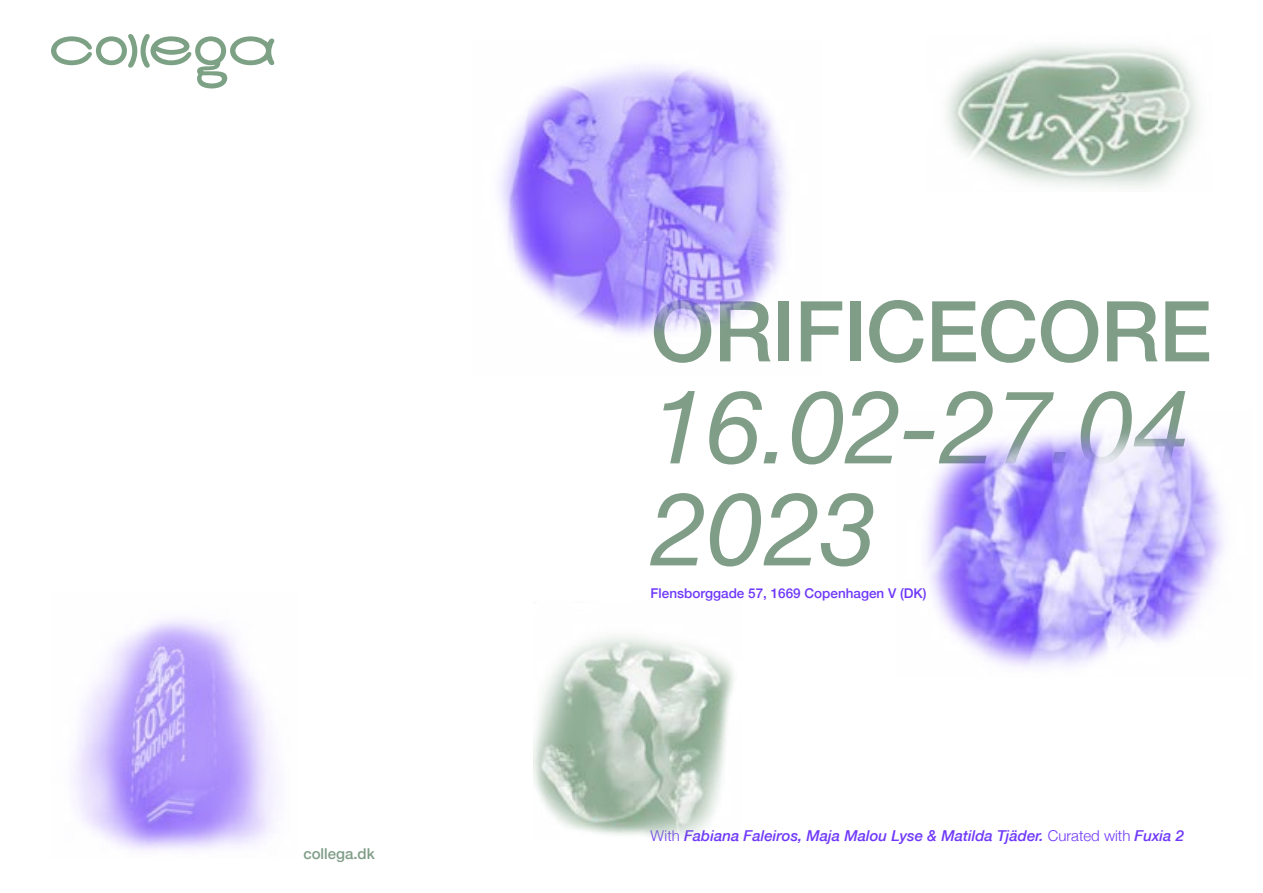
<style>
.page{position:relative;width:1263px;height:893px;background:#fff}
.page>*{position:absolute;margin:0;border:0;box-sizing:border-box;transform-origin:0 0}
.t1{font:italic 102px/102px "Helvetica Neue";letter-spacing:-.01em;color:#7f9d87}
.t2{font:500 84px "Helvetica Neue";letter-spacing:-.01em;color:#7f9d87}
.t3{font:italic 500 15px "Helvetica Neue";color:#6f38f9}
.t4{font:500 15px "Helvetica Neue";color:#7f9d87}
.t5{font:500 13.5px "Helvetica Neue";color:#6f38f9}
.s1{font-weight:300;font-style:normal}
</style>
<div class="page">
<img style="left:947px;top:45px;width:252px;height:143px">
<img style="left:498px;top:65px;width:289px;height:270px">
<img style="left:925px;top:427px;width:299px;height:241px">
<img style="left:534px;top:636px;width:200px;height:203px">
<img style="left:73px;top:619px;width:205px;height:232px">
<svg style="left:51px;top:34px;width:223px;height:54px"></svg>
<p class="t4" style="left:303px;top:841px;width:73px">collega.dk</p>
<h2 class="t2" style="left:651px;top:264px;width:563px">ORIFICECORE</h2>
<h1 class="t1" style="left:651px;top:382px;width:541px">16.02-27.04<br>2023</h1>
<p class="t5" style="left:651px;top:582px;width:277px">Flensborggade 57, 1669 Copenhagen V (DK)</p>
<p class="t3" style="left:651px;top:822px;width:535px"><span class="s1">With</span> Fabiana Faleiros, Maja Malou Lyse &amp; Matilda Tjäder. <span class="s1">Curated with</span> Fuxia 2</p>
</div>
